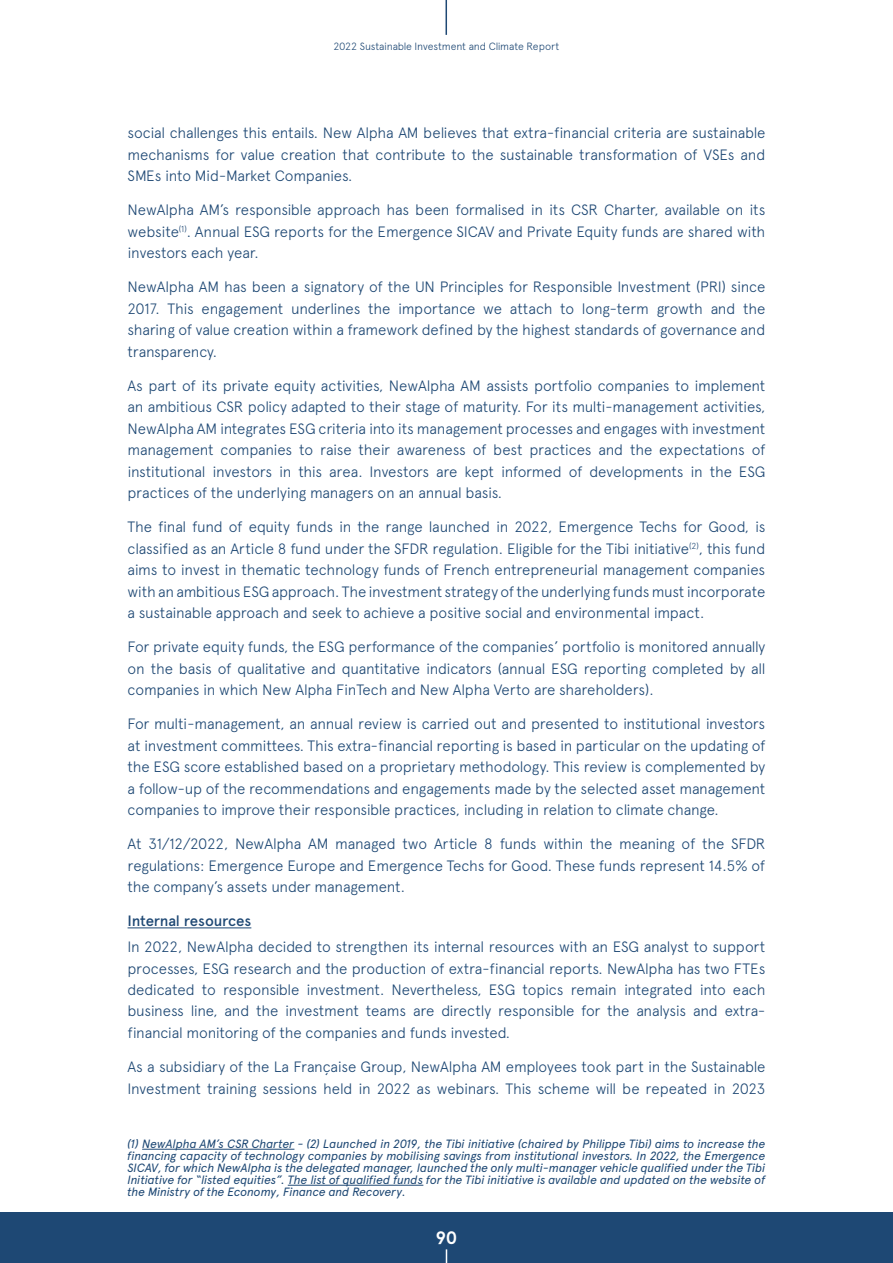
<style>
.page{position:relative;width:893px;height:1263px;background:#fff}
.page>*{position:absolute;margin:0;border:0;box-sizing:border-box;transform-origin:0 0}
.t1{font:700 18px "Apercu";color:#fff}
.t2{font:300 15px/21.5px "Apercu";letter-spacing:-.015em;color:#1e4874;text-align:justify}
.t3{font:500 15px "Apercu";letter-spacing:-.01em;color:#1e4874}
.t4{font:italic 12px/12px "Apercu";letter-spacing:-.01em;color:#1e4874;text-align:justify}
.t5{font:300 10.5px "Apercu";letter-spacing:-.015em;color:#1e4874}
</style>
<div class="page">
<div style="left:0;top:1212px;width:893px;height:51px;background:#1e4874"></div>
<svg style="left:446px;top:1249px;width:1px;height:14px"></svg>
<hr style="left:445px;top:0;width:2px;height:35px;background:#1e4874">
<hr style="left:128px;top:927px;width:123px;height:1px;background:#1e4874">
<hr style="left:142px;top:1149px;width:152px;height:1px;background:#1e4874">
<hr style="left:288px;top:1185px;width:135px;height:1px;background:#1e4874">
<p class="t5" style="left:334px;top:40px;width:227px">2022 Sustainable Investment and Climate Report</p>
<p class="t2" style="left:128px;top:122px;width:639px">social challenges this entails. New Alpha AM believes that extra-financial criteria are sustainable mechanisms for value creation that contribute to the sustainable transformation of VSEs and SMEs into Mid-Market Companies.</p>
<p class="t2" style="left:128px;top:199px;width:639px">NewAlpha AM’s responsible approach has been formalised in its CSR Charter, available on its website<sup>(1)</sup>. Annual ESG reports for the Emergence SICAV and Private Equity funds are shared with investors each year.</p>
<p class="t2" style="left:128px;top:276px;width:639px">NewAlpha AM has been a signatory of the UN Principles for Responsible Investment (PRI) since 2017. This engagement underlines the importance we attach to long-term growth and the sharing of value creation within a framework defined by the highest standards of governance and transparency.</p>
<p class="t2" style="left:128px;top:375px;width:639px">As part of its private equity activities, NewAlpha AM assists portfolio companies to implement an ambitious CSR policy adapted to their stage of maturity. For its multi-management activities, NewAlpha AM integrates ESG criteria into its management processes and engages with investment management companies to raise their awareness of best practices and the expectations of institutional investors in this area. Investors are kept informed of developments in the ESG practices of the underlying managers on an annual basis.</p>
<p class="t2" style="left:128px;top:516px;width:639px">The final fund of equity funds in the range launched in 2022, Emergence Techs for Good, is classified as an Article 8 fund under the SFDR regulation. Eligible for the Tibi initiative<sup>(2)</sup>, this fund aims to invest in thematic technology funds of French entrepreneurial management companies with an ambitious ESG approach. The investment strategy of the underlying funds must incorporate a sustainable approach and seek to achieve a positive social and environmental impact.</p>
<p class="t2" style="left:128px;top:636px;width:639px">For private equity funds, the ESG performance of the companies’ portfolio is monitored annually on the basis of qualitative and quantitative indicators (annual ESG reporting completed by all companies in which New Alpha FinTech and New Alpha Verto are shareholders).</p>
<p class="t2" style="left:128px;top:713px;width:639px">For multi-management, an annual review is carried out and presented to institutional investors at investment committees. This extra-financial reporting is based in particular on the updating of the ESG score established based on a proprietary methodology. This review is complemented by a follow-up of the recommendations and engagements made by the selected asset management companies to improve their responsible practices, including in relation to climate change.</p>
<p class="t2" style="left:128px;top:833px;width:639px">At 31/12/2022, NewAlpha AM managed two Article 8 funds within the meaning of the SFDR regulations: Emergence Europe and Emergence Techs for Good. These funds represent 14.5% of the company’s assets under management.</p>
<p class="t3" style="left:128px;top:912px;width:125px">Internal resources</p>
<p class="t2" style="left:128px;top:936px;width:639px">In 2022, NewAlpha decided to strengthen its internal resources with an ESG analyst to support processes, ESG research and the production of extra-financial reports. NewAlpha has two FTEs dedicated to responsible investment. Nevertheless, ESG topics remain integrated into each business line, and the investment teams are directly responsible for the analysis and extra&shy;financial monitoring of the companies and funds invested.</p>
<p class="t2" style="left:128px;top:1056px;width:639px">As a subsidiary of the La Française Group, NewAlpha AM employees took part in the Sustainable<br>Investment training sessions held in 2022 as webinars. This scheme will be repeated in 2023</p>
<p class="t4" style="left:128px;top:1138px;width:639px">(1) NewAlpha AM’s CSR Charter - (2) Launched in 2019, the Tibi initiative (chaired by Philippe Tibi) aims to increase the financing capacity of technology companies by mobilising savings from institutional investors. In 2022, the Emergence SICAV, for which NewAlpha is the delegated manager, launched the only multi-manager vehicle qualified under the Tibi Initiative for “listed equities”. The list of qualified funds for the Tibi initiative is available and updated on the website of the Ministry of the Economy, Finance and Recovery.</p>
<p class="t1" style="left:436px;top:1227px;width:23px">90</p>
</div>
